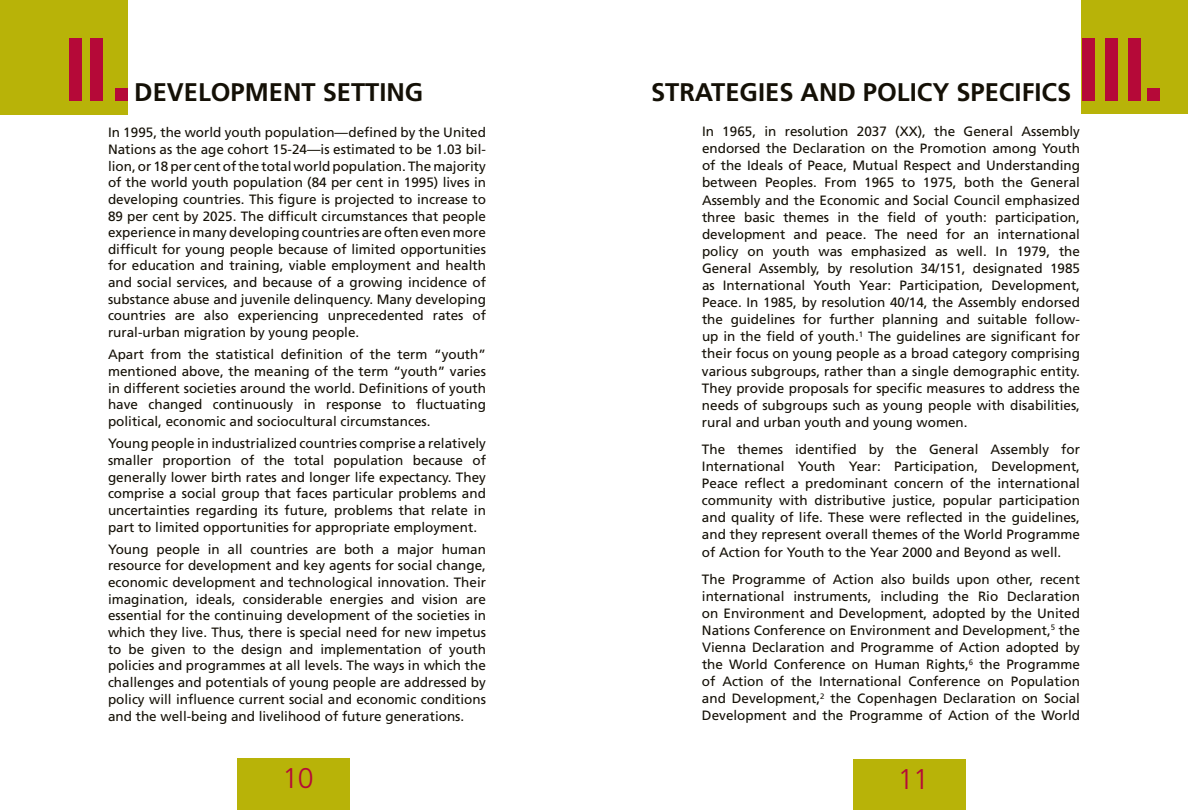
<style>
.page{position:relative;width:1188px;height:810px;background:#fff}
.page>*{position:absolute;margin:0;border:0;box-sizing:border-box;transform-origin:0 0}
.t1{font:700 90px "Frutiger LT Std";color:#b50938}
.t2{font:300 28.5px "Frutiger LT Std";color:#b50938}
.t3{font:700 25.5px "Frutiger LT Std";color:#141006}
.t4{font:13.5px/17.1px "Frutiger LT Std";color:#141006;text-align:justify}
</style>
<div class="page">
<div style="left:237px;top:758px;width:112px;height:52px;background:#b8b308"></div>
<div style="left:853px;top:759px;width:112px;height:51px;background:#b8b308"></div>
<div style="left:1082px;top:0;width:106px;height:114px;background:#b8b308"></div>
<div style="left:0;top:0;width:128px;height:114px;background:#b8b308"></div>
<h1 class="t1" style="left:63px;top:16px;width:73px">II.</h1>
<h3 class="t3" style="left:134px;top:77px;width:291px">DEVELOPMENT SETTING</h3>
<h3 class="t3" style="left:651px;top:77px;width:422px">STRATEGIES AND POLICY SPECIFICS</h3>
<h1 class="t1" style="left:1076px;top:16px;width:91px">III.</h1>
<p class="t4" style="left:108px;top:124px;width:380px;line-height:16.6px">In 1995, the world youth population—defined by the United Nations as the age cohort 15-24—is estimated to be 1.03 bil&shy;lion, or 18 per cent of the total world population. The majority of the world youth population (84 per cent in 1995) lives in developing countries. This figure is projected to increase to 89 per cent by 2025. The difficult circumstances that people experience in many developing countries are often even more difficult for young people because of limited opportunities for education and training, viable employment and health and social services, and because of a growing incidence of substance abuse and juvenile delinquency. Many developing countries are also experiencing unprecedented rates of rural-urban migration by young people.</p>
<p class="t4" style="left:108px;top:346px;width:379px;line-height:16.6px">Apart from the statistical definition of the term “youth” mentioned above, the meaning of the term “youth” varies in different societies around the world. Definitions of youth have changed continuously in response to fluctuating political, economic and sociocultural circumstances.</p>
<p class="t4" style="left:108px;top:435px;width:380px;line-height:16.6px">Young people in industrialized countries comprise a relatively smaller proportion of the total population because of generally lower birth rates and longer life expectancy. They comprise a social group that faces particular problems and uncertainties regarding its future, problems that relate in part to limited opportunities for appropriate employment.</p>
<p class="t4" style="left:108px;top:541px;width:380px">Young people in all countries are both a major human resource for development and key agents for social change, economic development and technological innovation. Their imagination, ideals, considerable energies and vision are essential for the continuing development of the societies in which they live. Thus, there is special need for new impetus to be given to the design and implementation of youth policies and programmes at all levels. The ways in which the challenges and potentials of young people are addressed by policy will influence current social and economic conditions and the well-being and livelihood of future generations.</p>
<p class="t4" style="left:702px;top:123px;width:380px">In 1965, in resolution 2037 (XX), the General Assembly endorsed the Declaration on the Promotion among Youth of the Ideals of Peace, Mutual Respect and Understanding between Peoples. From 1965 to 1975, both the General Assembly and the Economic and Social Council emphasized three basic themes in the field of youth: participation, development and peace. The need for an international policy on youth was emphasized as well. In 1979, the General Assembly, by resolution 34/151, designated 1985 as International Youth Year: Participation, Development, Peace. In 1985, by resolution 40/14, the Assembly endorsed the guidelines for further planning and suitable follow&shy;up in the field of youth.<sup>1</sup> The guidelines are significant for their focus on young people as a broad category comprising various subgroups, rather than a single demographic entity.<br>They provide proposals for specific measures to address the needs of subgroups such as young people with disabilities, rural and urban youth and young women.</p>
<p class="t4" style="left:702px;top:441px;width:380px">The themes identified by the General Assembly for International Youth Year: Participation, Development, Peace reflect a predominant concern of the international community with distributive justice, popular participation and quality of life. These were reflected in the guidelines, and they represent overall themes of the World Programme of Action for Youth to the Year 2000 and Beyond as well.</p>
<p class="t4" style="left:702px;top:570px;width:380px">The Programme of Action also builds upon other, recent international instruments, including the Rio Declaration on Environment and Development, adopted by the United Nations Conference on Environment and Development,<sup>5</sup> the Vienna Declaration and Programme of Action adopted by the World Conference on Human Rights,<sup>6</sup> the Programme of Action of the International Conference on Population and Development,<sup>2</sup> the Copenhagen Declaration on Social Development and the Programme of Action of the World</p>
<h2 class="t2" style="left:282px;top:762px;width:33px">10</h2>
<h2 class="t2" style="left:898px;top:763px;width:33px">11</h2>
</div>
